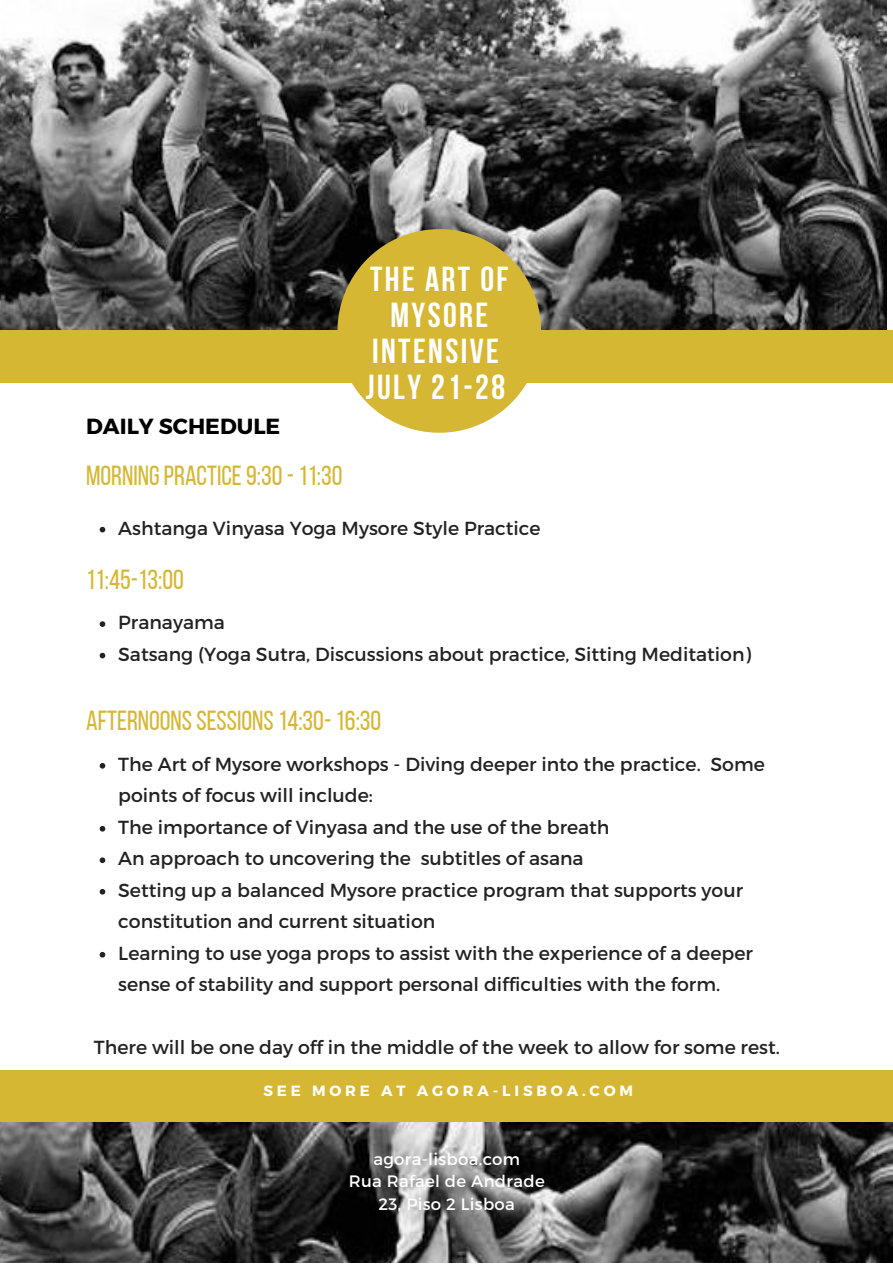
<style>
.page{position:relative;width:893px;height:1264px;background:#fff}
.page>*{position:absolute;margin:0;border:0;box-sizing:border-box;transform-origin:0 0}
.t1{font:700 34.65px/36px "Bebas Neue";letter-spacing:.07em;color:#fff;text-align:center}
.t2{font:27.6px "Bebas Neue";color:#d6b734}
.t3{font:700 21.9px "Montserrat";color:#000}
.t4{font:18.9px/31.5px "Montserrat";color:#222}
.t5{font:16.5px/22.5px "Montserrat";letter-spacing:.02em;color:#fff;text-align:center}
.t6{font:700 14.85px "Montserrat";letter-spacing:.26em;color:#fff}
</style>
<div class="page">
<img style="left:0;top:0;width:885px;height:331px">
<img style="left:0;top:1121px;width:892px;height:141px">
<div style="left:0;top:1061px;width:892px;height:60px;background:#d6b734"></div>
<div style="left:0;top:365px;width:892px;height:704px;background:#fff"></div>
<div style="left:0;top:331px;width:892px;height:51px;background:#d6b734"></div>
<svg style="left:337px;top:229px;width:204px;height:204px"></svg>
<svg style="left:100px;top:527px;width:5px;height:5px"></svg>
<svg style="left:100px;top:621px;width:5px;height:6px"></svg>
<svg style="left:100px;top:652px;width:5px;height:6px"></svg>
<svg style="left:100px;top:763px;width:5px;height:5px"></svg>
<svg style="left:100px;top:826px;width:5px;height:5px"></svg>
<svg style="left:100px;top:857px;width:5px;height:6px"></svg>
<svg style="left:100px;top:889px;width:5px;height:5px"></svg>
<svg style="left:100px;top:951px;width:5px;height:6px"></svg>
<p class="t3" style="left:86px;top:412px;width:196px">DAILY SCHEDULE</p>
<h2 class="t2" style="left:86px;top:464px;width:258px">MORNINGPRACTICE9:30-11:30</h2>
<h1 class="t1" style="left:365px;top:264px;width:144px">THE ART OF<br>MYSORE<br>INTENSIVE<br>JULY 21-28</h1>
<p class="t4" style="left:118px;top:511px;width:424px">Ashtanga Vinyasa Yoga Mysore Style Practice</p>
<h2 class="t2" style="left:86px;top:568px;width:99px">11:45-13:00</h2>
<p class="t4" style="left:118px;top:605px;width:634px">Pranayama<br>Satsang (Yoga Sutra, Discussions about practice, Sitting Meditation)</p>
<h2 class="t2" style="left:86px;top:709px;width:296px">AFTERNOONSSESSIONS14:30-16:30</h2>
<p class="t4" style="left:118px;top:747px;width:648px">The Art of Mysore workshops - Diving deeper into the practice. Some points of focus will include:<br>The importance of Vinyasa and the use of the breath<br>An approach to uncovering the subtitles of asana<br>Setting up a balanced Mysore practice program that supports your constitution and current situation<br>Learning to use yoga props to assist with the experience of a deeper sense of stability and support personal difficulties with the form.</p>
<p class="t4" style="left:94px;top:1030px;width:687px">There will be one day off in the middle of the week to allow for some rest.</p>
<p class="t6" style="left:263px;top:1081px;width:371px">SEE MORE AT AGORA-LISBOA.COM</p>
<p class="t5" style="left:349px;top:1146px;width:197px">agora-lisboa.com<br>Rua Rafael de Andrade<br>23, Piso 2 Lisboa</p>
</div>
